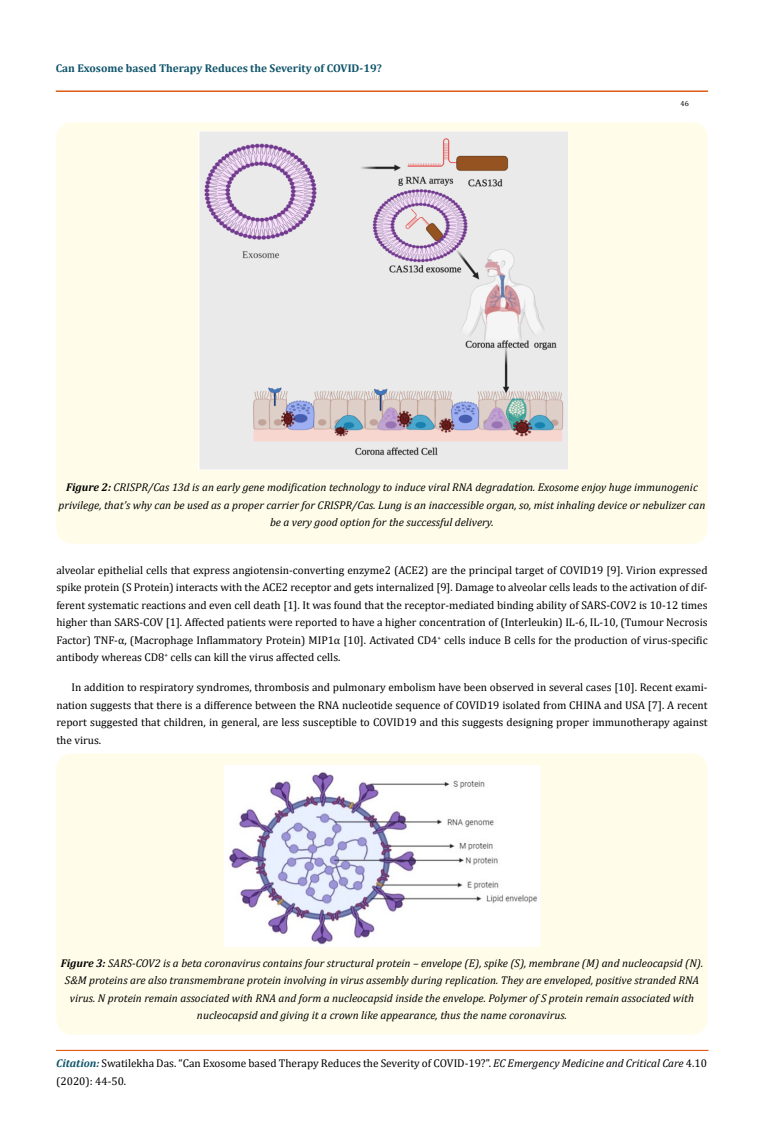
<style>
.page{position:relative;width:764px;height:1142px;background:#fff}
.page>*{position:absolute;margin:0;border:0;box-sizing:border-box;transform-origin:0 0}
.t1{font:11.25px/17.5px "Cambria";color:#000;text-align:justify}
.t2{font:italic 11.25px/17.5px "Cambria";color:#000;text-align:center}
.t3{font:700 11.25px "Cambria";color:#0e546a}
.t4{font:7.5px "Cambria";color:#000}
.s1{font-weight:700}
.s2{font-weight:700;font-style:italic;color:#0e546a}
.s3{font-style:italic}
</style>
<div class="page">
<div style="left:56px;top:91px;width:651px;height:1px;border:1px solid #e05d1a"></div>
<hr style="left:57px;top:1050px;width:651px;height:1px;background:#e05d1a">
<div style="left:56px;top:122px;width:651px;height:421px;background:#fffde9;border-radius:15px"></div>
<img style="left:199px;top:131px;width:368px;height:338px">
<div style="left:56px;top:753px;width:651px;height:281px;background:#fffde9;border-radius:15px"></div>
<img style="left:224px;top:765px;width:315px;height:181px">
<p class="t3" style="left:56px;top:60px;width:327px">Can Exosome based Therapy Reduces the Severity of COVID-19?</p>
<p class="t4" style="left:680px;top:98px;width:10px">46</p>
<p class="t2" style="left:59px;top:478px;width:648px"><span class="s1">Figure 2:</span> CRISPR/Cas 13d is an early gene modification technology to induce viral RNA degradation. Exosome enjoy huge immunogenic privilege, that’s why can be used as a proper carrier for CRISPR/Cas. Lung is an inaccessible organ, so, mist inhaling device or nebulizer can be a very good option for the successful delivery.</p>
<p class="t1" style="left:56px;top:560px;width:653px">alveolar epithelial cells that express angiotensin-converting enzyme2 (ACE2) are the principal target of COVID19 [9]. Virion expressed spike protein (S Protein) interacts with the ACE2 receptor and gets internalized [9]. Damage to alveolar cells leads to the activation of dif&shy;ferent systematic reactions and even cell death [1]. It was found that the receptor-mediated binding ability of SARS-COV2 is 10-12 times higher than SARS-COV [1]. Affected patients were reported to have a higher concentration of (Interleukin) IL-6, IL-10, (Tumour Necrosis Factor) TNF-α, (Macrophage Inflammatory Protein) MIP1α [10]. Activated CD4<sup>+</sup> cells induce B cells for the production of virus-specific antibody whereas CD8<sup>+</sup> cells can kill the virus affected cells.</p>
<p class="t1" style="left:56px;top:678px;width:653px;text-indent:15px">In addition to respiratory syndromes, thrombosis and pulmonary embolism have been observed in several cases [10]. Recent exami&shy;nation suggests that there is a difference between the RNA nucleotide sequence of COVID19 isolated from CHINA and USA [7]. A recent report suggested that children, in general, are less susceptible to COVID19 and this suggests designing proper immunotherapy against the virus.</p>
<p class="t2" style="left:61px;top:953px;width:644px"><span class="s1">Figure 3:</span> SARS-COV2 is a beta coronavirus contains four structural protein – envelope (E), spike (S), membrane (M) and nucleocapsid (N).<br>S&amp;M proteins are also transmembrane protein involving in virus assembly during replication. They are enveloped, positive stranded RNA virus. N protein remain associated with RNA and form a nucleocapsid inside the envelope. Polymer of S protein remain associated with nucleocapsid and giving it a crown like appearance, thus the name coronavirus.</p>
<p class="t1" style="left:56px;top:1054px;width:652px"><span class="s2">Citation:</span> Swatilekha Das. “Can Exosome based Therapy Reduces the Severity of COVID-19?”. <span class="s3">EC Emergency Medicine and Critical Care</span> 4.10 (2020): 44-50.</p>
</div>
